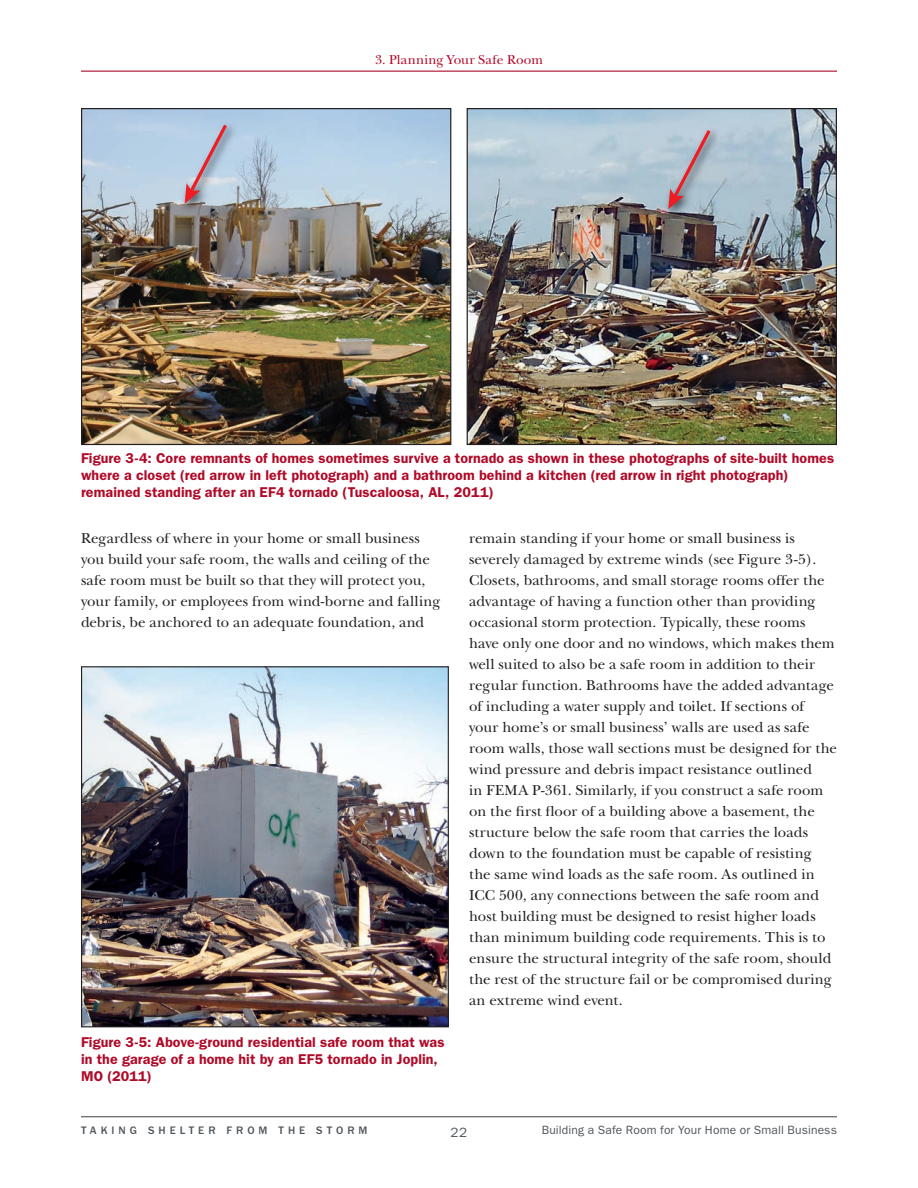
<style>
.page{position:relative;width:918px;height:1188px;background:#fff}
.page>*{position:absolute;margin:0;border:0;box-sizing:border-box;transform-origin:0 0}
.Body{font:15px/21px "New Baskerville";letter-spacing:.005em;color:#231f20}
.t1{font:600 14.25px/17.1px "ITC Franklin Gothic Std";letter-spacing:.01em;color:#b00a28}
.t2{font:13.5px "New Baskerville";letter-spacing:.015em;color:#b00a28}
.t3{font:13.5px "ITC Franklin Gothic Std";color:#4f555b}
.t4{font:12px "ITC Franklin Gothic Std";letter-spacing:.015em;color:#4f555b}
.t5{font:500 11.25px "ITC Franklin Gothic Std";letter-spacing:.355em;color:#4f555b}
</style>
<div class="page">
<hr style="left:81px;top:1116px;width:756px;height:1px;background:#4f555b">
<hr style="left:81px;top:71px;width:756px;height:1px;background:#b00a28">
<img style="left:81px;top:108px;width:756px;height:337px">
<img style="left:83px;top:668px;width:364px;height:357px">
<div style="left:81px;top:666px;width:368px;height:361px;border:1px solid #231f20"></div>
<p class="t2" style="left:375px;top:52px;width:169px">3. Planning Your Safe Room</p>
<p class="t1" style="left:81px;top:450px;width:755px">Figure 3‑4: Core remnants of homes sometimes survive a tornado as shown in these photographs of site-built homes where a closet (red arrow in left photograph) and a bathroom behind a kitchen (red arrow in right photograph) remained standing after an EF4 tornado (Tuscaloosa, AL, 2011)</p>
<p class="Body" style="left:81px;top:528px;width:361px">Regardless of where in your home or small business you build your safe room, the walls and ceiling of the safe room must be built so that they will protect you, your family, or employees from wind-borne and falling debris, be anchored to an adequate foundation, and</p>
<p class="Body" style="left:469px;top:528px;width:369px">remain standing if your home or small business is severely damaged by extreme winds (see Figure 3-5).<br>Closets, bathrooms, and small storage rooms offer the advantage of having a function other than providing occasional storm protection. Typically, these rooms have only one door and no windows, which makes them well suited to also be a safe room in addition to their regular function. Bathrooms have the added advantage of including a water supply and toilet. If sections of your home’s or small business’ walls are used as safe room walls, those wall sections must be designed for the wind pressure and debris impact resistance outlined<br>in FEMA P-361. Similarly, if you construct a safe room on the first floor of a building above a basement, the structure below the safe room that carries the loads down to the foundation must be capable of resisting<br>the same wind loads as the safe room. As outlined in ICC 500, any connections between the safe room and host building must be designed to resist higher loads than minimum building code requirements. This is to ensure the structural integrity of the safe room, should the rest of the structure fail or be compromised during an extreme wind event.</p>
<p class="t1" style="left:81px;top:1033px;width:365px">Figure 3‑5: Above-ground residential safe room that was in the garage of a home hit by an EF5 tornado in Joplin,<br>MO (2011)</p>
<p class="t5" style="left:81px;top:1123px;width:288px">TAKING SHELTER FROM THE STORM</p>
<p class="t3" style="left:451px;top:1124px;width:18px">22</p>
<p class="t4" style="left:542px;top:1123px;width:297px">Building a Safe Room for Your Home or Small Business</p>
</div>
